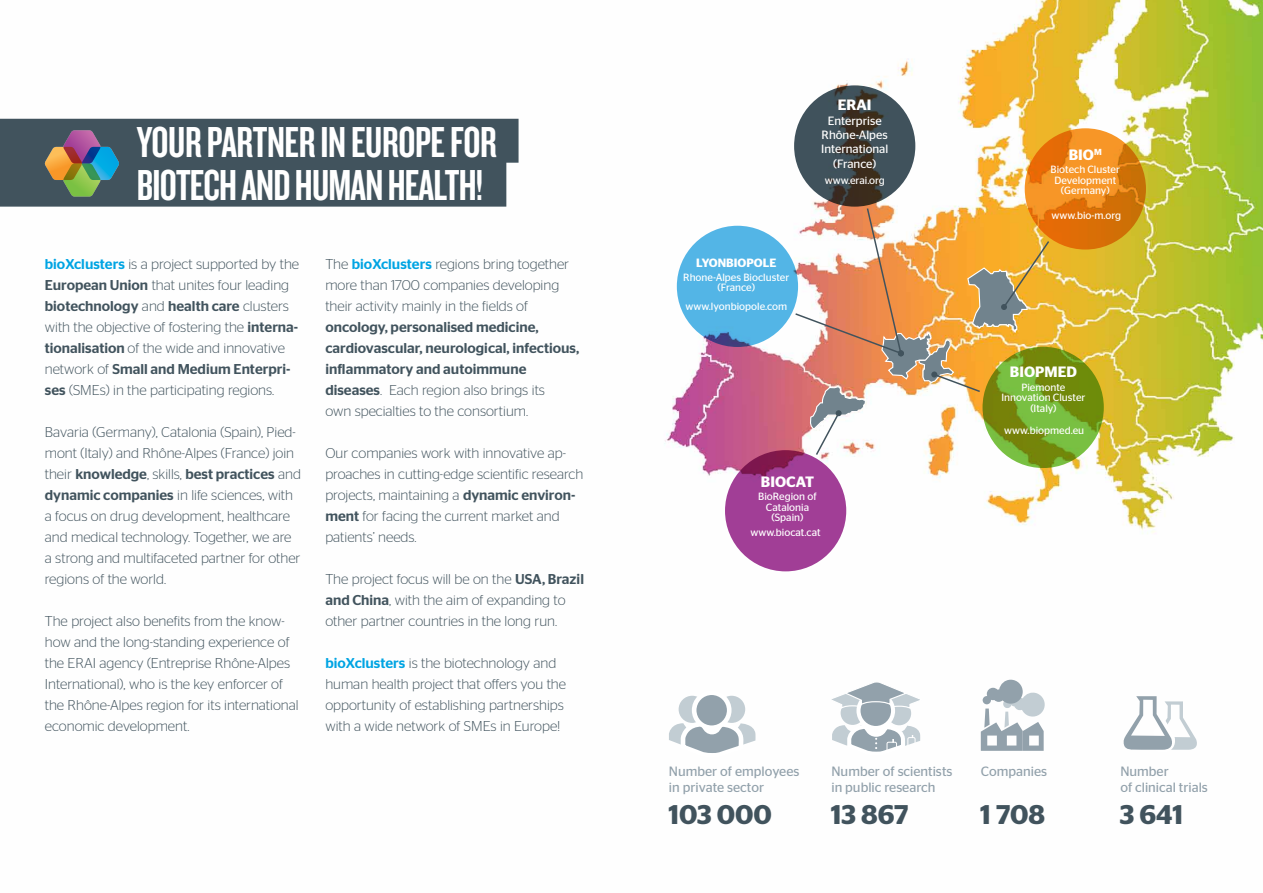
<style>
.page{position:relative;width:1263px;height:893px;background:#fff}
.page>*{position:absolute;margin:0;border:0;box-sizing:border-box;transform-origin:0 0}
.t1{font:45px/43.5px "Knockout HTF48 Featherweight";letter-spacing:-.02em;color:#fff}
.t2{font:600 27px "Stag Sans";color:#41535d}
.t3{font:600 15px "Stag Sans";color:#fff}
.t4{font:300 14.25px/21px "Stag Sans";color:#41535d}
.t5{font:500 14.25px/21px "Stag Sans";color:#41535d}
.t6{font:13.5px/16.2px "Stag Sans";color:#92a1ab}
.t7{font:12px/14.4px "Stag Sans";color:#fff;text-align:center}
.t8{font:600 12px "Stag Sans";color:#fff}
.t9{font:10.5px/10.5px "Stag Sans";color:#fff;text-align:center}
.s1{font-weight:500;color:#00a4e3}
.s2{font-weight:500}
.s3{font-weight:300}
</style>
<div class="page">
<img style="left:0;top:0;width:1263px;height:751px">
<div style="left:725px;top:450px;width:121px;height:121px;background:#a23f97;border-radius:50%"></div>
<div style="left:677px;top:226px;width:121px;height:121px;background:#54b6e7;border-radius:50%"></div>
<svg style="left:794px;top:85px;width:121px;height:122px;background:#3f484b"></svg>
<svg style="left:982px;top:347px;width:122px;height:121px;background:#739c1e"></svg>
<svg style="left:1025px;top:128px;width:121px;height:122px;background:#e58015"></svg>
<img style="left:794px;top:207px;width:257px;height:250px">
<svg style="left:1123px;top:696px;width:76px;height:55px"></svg>
<div style="left:718px;top:696px;width:27px;height:27px;background:#c2cdd3;border-radius:50%"></div>
<div style="left:679px;top:696px;width:27px;height:27px;background:#c2cdd3;border-radius:50%"></div>
<svg style="left:669px;top:720px;width:86px;height:33px"></svg>
<div style="left:694px;top:693px;width:35px;height:35px;background:#92a1ab;border-radius:50%"></div>
<div style="left:692px;top:690px;width:39px;height:40px;border:5px solid #fff;border-radius:50%"></div>
<div style="left:887px;top:701px;width:24px;height:24px;background:#c2cdd3;border-radius:50%"></div>
<div style="left:841px;top:701px;width:23px;height:24px;background:#c2cdd3;border-radius:50%"></div>
<div style="left:858px;top:693px;width:35px;height:35px;background:#92a1ab;border-radius:50%"></div>
<div style="left:856px;top:691px;width:39px;height:39px;border:4px solid #fff;border-radius:50%"></div>
<svg style="left:827px;top:681px;width:98px;height:28px"></svg>
<svg style="left:832px;top:723px;width:88px;height:29px"></svg>
<svg style="left:981px;top:680px;width:65px;height:71px"></svg>
<div style="left:0;top:119px;width:518px;height:88px;background:#41535d"></div>
<svg style="left:44px;top:130px;width:76px;height:67px;background:#6b776c"></svg>
<h1 class="t1" style="left:137px;top:121px;width:362px">YOUR PARTNER IN EUROPE FOR<br>BIOTECH AND HUMAN HEALTH!</h1>
<p class="t4" style="left:45px;top:254px;width:256px"><span class="s1">bioXclusters</span> is a project supported by the <span class="s2">European Union</span> that unites four leading <span class="s2">biotechnology</span> and <span class="s2">health care</span> clusters with the objective of fostering the <span class="s2">interna&shy;tionalisation</span> of the wide and innovative network of <span class="s2">Small and Medium Enterpri&shy;ses</span> (SMEs) in the participating regions.</p>
<p class="t4" style="left:45px;top:422px;width:258px">Bavaria (Germany), Catalonia (Spain), Pied&shy;mont (Italy) and Rhône-Alpes (France) join their <span class="s2">knowledge</span>, skills, <span class="s2">best practices</span> and <span class="s2">dynamic companies</span> in life sciences, with a focus on drug development, healthcare and medical technology. Together, we are a strong and multifaceted partner for other regions of the world.</p>
<p class="t4" style="left:45px;top:611px;width:255px">The project also benefits from the know&shy;how and the long-standing experience of the ERAI agency (Entreprise Rhône-Alpes International), who is the key enforcer of the Rhône-Alpes region for its international economic development.</p>
<p class="t4" style="left:325px;top:254px;width:245px">The <span class="s1">bioXclusters</span> regions bring together more than 1700 companies developing their activity mainly in the fields of</p>
<p class="t5" style="left:325px;top:317px;width:256px">oncology, personalised medicine, cardiovascular, neurological, infectious, inflammatory and autoimmune diseases<span class="s3">. Each region also brings its<br>own specialties to the consortium.</span></p>
<p class="t4" style="left:325px;top:443px;width:259px">Our companies work with innovative ap&shy;proaches in cutting-edge scientific research projects, maintaining a <span class="s2">dynamic environ&shy;ment</span> for facing the current market and patients’ needs.</p>
<p class="t4" style="left:325px;top:569px;width:260px">The project focus will be on the <span class="s2">USA, Brazil and China</span>, with the aim of expanding to other partner countries in the long run.</p>
<p class="t4" style="left:325px;top:653px;width:242px"><span class="s1">bioXclusters</span> is the biotechnology and human health project that offers you the opportunity of establishing partnerships with a wide network of SMEs in Europe!</p>
<p class="t3" style="left:838px;top:96px;width:35px">ERAI</p>
<p class="t7" style="left:821px;top:113px;width:69px">Enterprise<br>Rhône-Alpes<br>International (France)</p>
<p class="t8" style="left:696px;top:256px;width:82px">LYONBIOPOLE</p>
<p class="t9" style="left:683px;top:272px;width:108px">Rhone-Alpes Biocluster (France)</p>
<p class="t9" style="left:685px;top:301px;width:103px">www.lyonbiopole.com</p>
<p class="t9" style="left:825px;top:175px;width:62px">www.erai.org</p>
<p class="t3" style="left:761px;top:473px;width:55px">BIOCAT</p>
<p class="t9" style="left:758px;top:491px;width:60px">BioRegion of<br>Catalonia (Spain)</p>
<p class="t9" style="left:750px;top:527px;width:72px">www.biocat.cat</p>
<p class="t3" style="left:1069px;top:146px;width:34px">BIO<sup>M</sup></p>
<p class="t9" style="left:1050px;top:164px;width:71px">Biotech Cluster<br>Development (Germany)</p>
<p class="t9" style="left:1051px;top:210px;width:71px">www.bio-m.org</p>
<p class="t3" style="left:1010px;top:363px;width:68px">BIOPMED</p>
<p class="t9" style="left:1001px;top:382px;width:86px">Piemonte<br>Innovation Cluster (Italy)</p>
<p class="t9" style="left:1004px;top:425px;width:81px">www.biopmed.eu</p>
<p class="t6" style="left:669px;top:763px;width:132px">Number of employees in private sector</p>
<p class="t6" style="left:831px;top:763px;width:123px">Number of scientists in public research</p>
<p class="t6" style="left:981px;top:763px;width:68px">Companies</p>
<p class="t6" style="left:1120px;top:763px;width:89px">Number<br>of clinical trials</p>
<h2 class="t2" style="left:668px;top:799px;width:105px">103 000</h2>
<h2 class="t2" style="left:831px;top:799px;width:79px">13 867</h2>
<h2 class="t2" style="left:980px;top:799px;width:66px">1 708</h2>
<h2 class="t2" style="left:1120px;top:799px;width:65px">3 641</h2>
</div>
